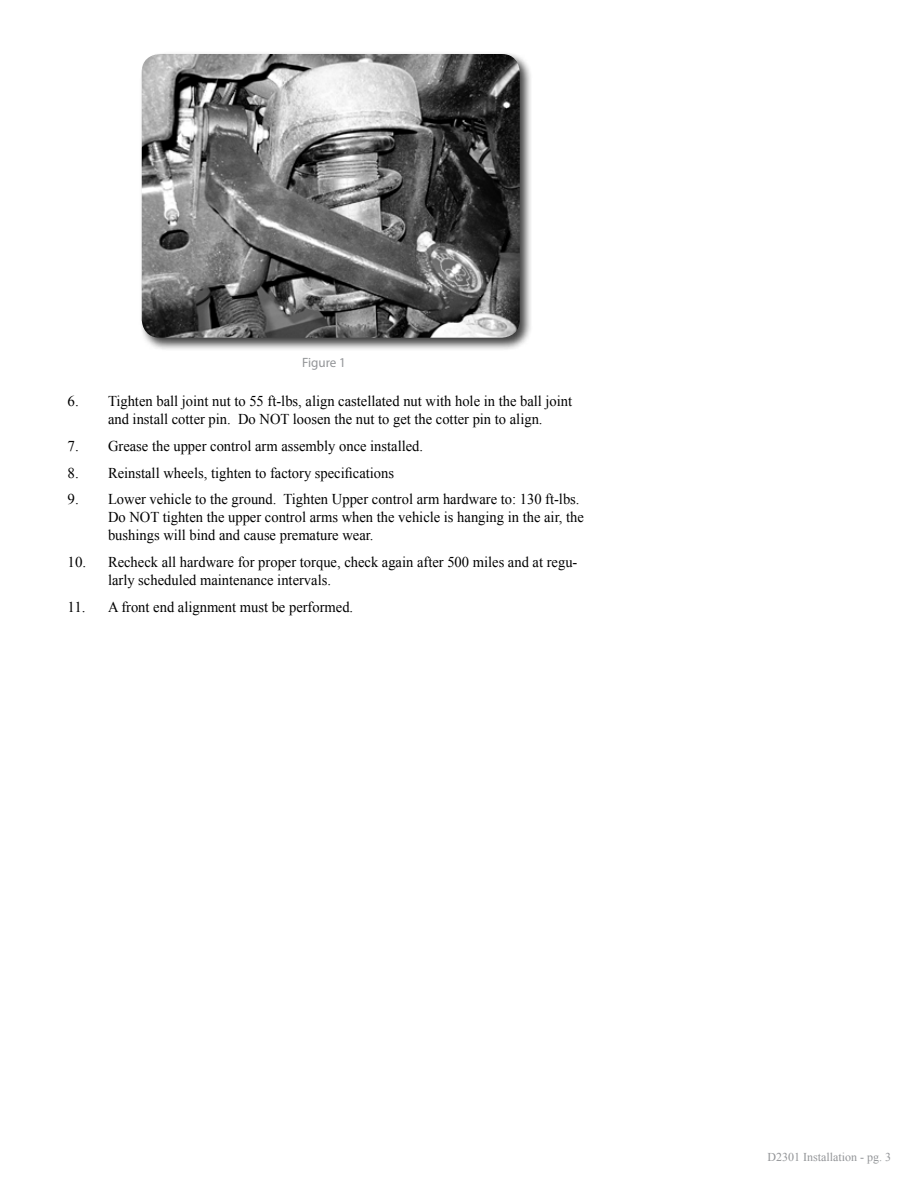
<style>
.page{position:relative;width:918px;height:1188px;background:#fff}
.page>*{position:absolute;margin:0;border:0;box-sizing:border-box;transform-origin:0 0}
.t1{font:15px/18px "Times New Roman";color:#000}
.t2{font:13.5px "Myriad Pro";color:#939598}
.t3{font:12px "Times New Roman";color:#939598}
</style>
<div class="page">
<div style="left:139px;top:51px;width:394px;height:300px;background:#000;opacity:.75"></div>
<img style="left:142px;top:54px;width:378px;height:284px">
<p class="t2" style="left:302px;top:354px;width:45px">Figure 1</p>
<p class="t1" style="left:108px;top:392px;width:466px;text-indent:-40px">6. Tighten ball joint nut to 55 ft-lbs, align castellated nut with hole in the ball joint and install cotter pin. Do NOT loosen the nut to get the cotter pin to align.</p>
<p class="t1" style="left:68px;top:437px;width:357px">7. Grease the upper control arm assembly once installed.</p>
<p class="t1" style="left:68px;top:463px;width:328px">8. Reinstall wheels, tighten to factory specifications</p>
<p class="t1" style="left:108px;top:490px;width:478px;text-indent:-40px">9. Lower vehicle to the ground. Tighten Upper control arm hardware to: 130 ft-lbs.<br>Do NOT tighten the upper control arms when the vehicle is hanging in the air, the bushings will bind and cause premature wear.</p>
<p class="t1" style="left:108px;top:553px;width:471px;text-indent:-40px">10. Recheck all hardware for proper torque, check again after 500 miles and at regu&shy;larly scheduled maintenance intervals.</p>
<p class="t1" style="left:68px;top:597px;width:287px">11. A front end alignment must be performed.</p>
<p class="t3" style="left:767px;top:1149px;width:125px">D2301 Installation - pg. 3</p>
</div>
